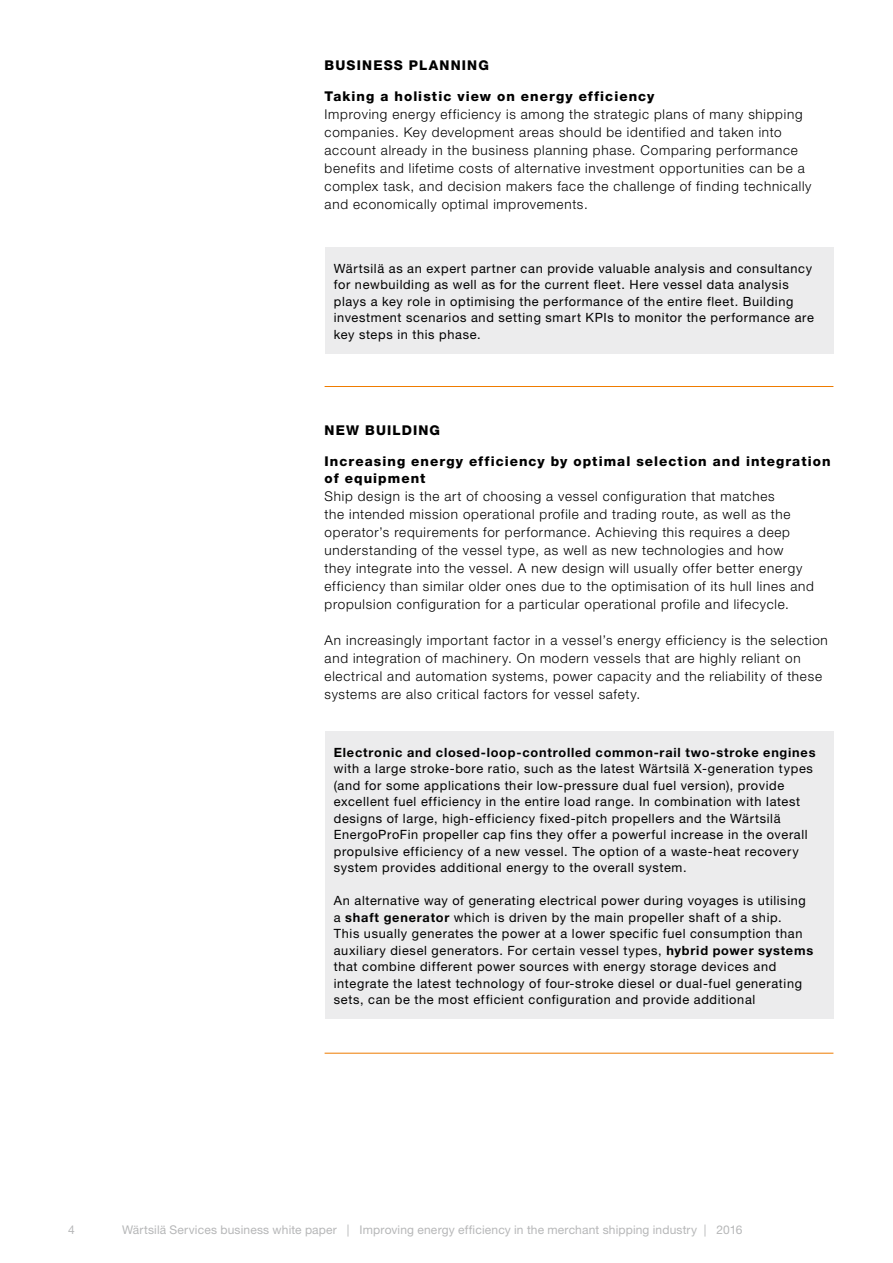
<style>
.page{position:relative;width:893px;height:1263px;background:#fff}
.page>*{position:absolute;margin:0;border:0;box-sizing:border-box;transform-origin:0 0}
.t1{font:300 13.5px/18px "Helvetica Neue";letter-spacing:.055em;color:#000}
.t2{font:800 13.5px/18px "Helvetica Neue";letter-spacing:.08em;color:#000}
.t3{font:12.75px/16.5px "Helvetica Neue";letter-spacing:.05em;color:#000}
.t4{font:700 12.75px "Helvetica Neue CE";letter-spacing:.06em;color:#000}
.t5{font:12px "Helvetica Neue";letter-spacing:.015em;color:#b6b7b8}
.s1{font-family:"Helvetica Neue CE";font-weight:700}
</style>
<div class="page">
<hr style="left:325px;top:386px;width:508px;height:1px;background:#ef7c00">
<hr style="left:325px;top:1053px;width:508px;height:1px;background:#ef7c00">
<div style="left:325px;top:731px;width:508px;height:287px;background:#ececed"></div>
<div style="left:325px;top:247px;width:508px;height:107px;background:#ececed"></div>
<p class="t2" style="left:325px;top:56px;width:166px">BUSINESS PLANNING</p>
<p class="t2" style="left:325px;top:87px;width:331px">Taking a holistic view on energy efficiency</p>
<p class="t1" style="left:325px;top:105px;width:488px">Improving energy efficiency is among the strategic plans of many shipping companies. Key development areas should be identified and taken into account already in the business planning phase. Comparing performance benefits and lifetime costs of alternative investment opportunities can be a complex task, and decision makers face the challenge of finding technically and economically optimal improvements.</p>
<p class="t3" style="left:334px;top:260px;width:482px">Wärtsilä as an expert partner can provide valuable analysis and consultancy for newbuilding as well as for the current fleet. Here vessel data analysis plays a key role in optimising the performance of the entire fleet. Building investment scenarios and setting smart KPIs to monitor the performance are key steps in this phase.</p>
<p class="t2" style="left:325px;top:421px;width:117px">NEW BUILDING</p>
<p class="t2" style="left:325px;top:452px;width:507px">Increasing energy efficiency by optimal selection and integration of equipment</p>
<p class="t1" style="left:325px;top:487px;width:491px">Ship design is the art of choosing a vessel configuration that matches<br>the intended mission operational profile and trading route, as well as the operator’s requirements for performance. Achieving this requires a deep understanding of the vessel type, as well as new technologies and how<br>they integrate into the vessel. A new design will usually offer better energy efficiency than similar older ones due to the optimisation of its hull lines and propulsion configuration for a particular operational profile and lifecycle.</p>
<p class="t1" style="left:325px;top:631px;width:505px">An increasingly important factor in a vessel’s energy efficiency is the selection and integration of machinery. On modern vessels that are highly reliant on electrical and automation systems, power capacity and the reliability of these systems are also critical factors for vessel safety.</p>
<p class="t4" style="left:334px;top:744px;width:483px">Electronic and closed-loop-controlled common-rail two-stroke engines</p>
<p class="t3" style="left:334px;top:760px;width:481px">with a large stroke-bore ratio, such as the latest Wärtsilä X-generation types (and for some applications their low-pressure dual fuel version), provide excellent fuel efficiency in the entire load range. In combination with latest designs of large, high-efficiency fixed-pitch propellers and the Wärtsilä EnergoProFin propeller cap fins they offer a powerful increase in the overall propulsive efficiency of a new vessel. The option of a waste-heat recovery system provides additional energy to the overall system.</p>
<p class="t3" style="left:334px;top:892px;width:481px">An alternative way of generating electrical power during voyages is utilising a <span class="s1">shaft generator</span> which is driven by the main propeller shaft of a ship.<br>This usually generates the power at a lower specific fuel consumption than auxiliary diesel generators. For certain vessel types, <span class="s1">hybrid power systems </span>that combine different power sources with energy storage devices and integrate the latest technology of four-stroke diesel or dual-fuel generating sets, can be the most efficient configuration and provide additional</p>
<p class="t5" style="left:68px;top:1222px;width:8px">4</p>
<p class="t5" style="left:122px;top:1222px;width:622px">Wärtsilä Services business white paper | Improving energy efficiency in the merchant shipping industry | 2016</p>
</div>
